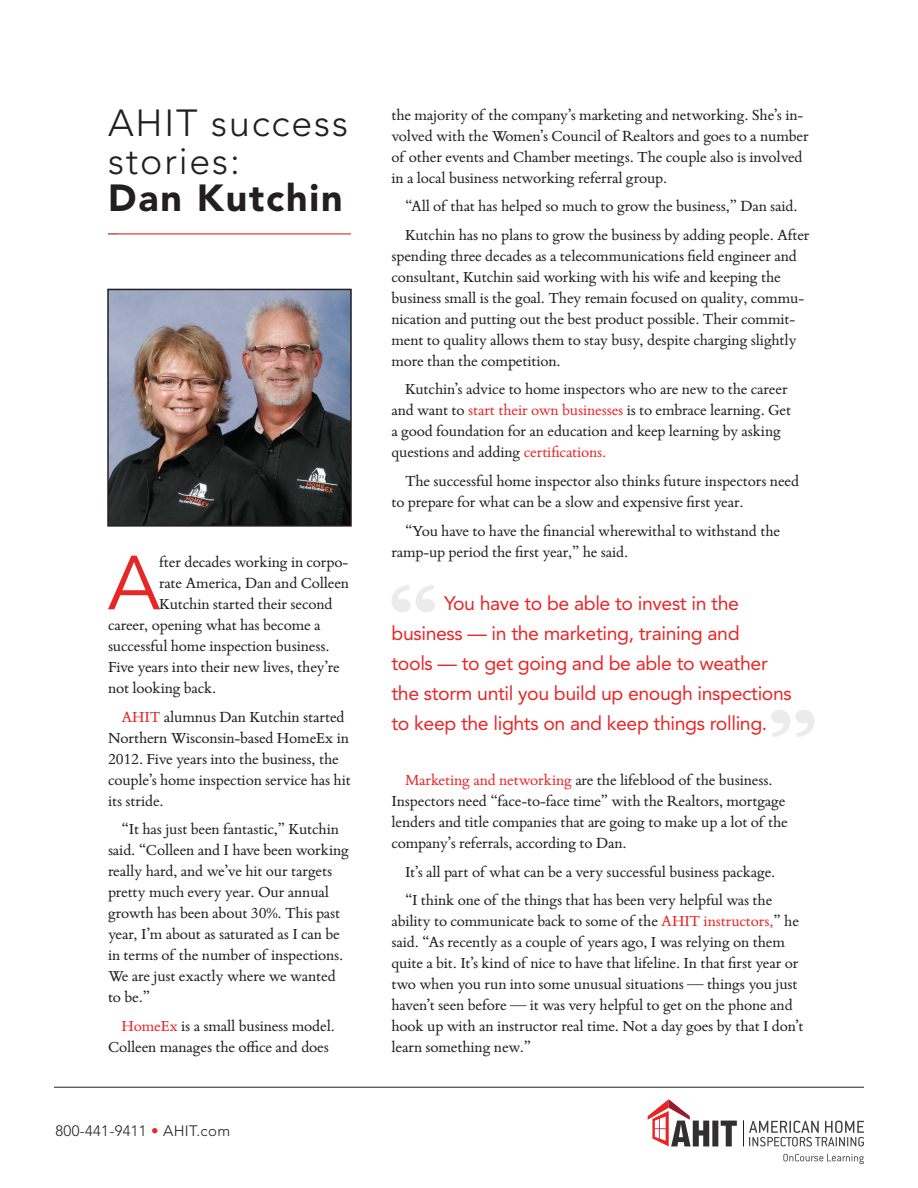
<style>
.page{position:relative;width:918px;height:1188px;background:#fff}
.page>*{position:absolute;margin:0;border:0;box-sizing:border-box;transform-origin:0 0}
.t1{font:75.75px "Avenir LT Pro";color:#e72727}
.t2{font:300 37.5px/37.5px "Avenir LT Pro";letter-spacing:.05em;color:#231f20}
.call_out{font:19.5px/30px "Avenir LT Pro";letter-spacing:-.02em;color:#e72727}
.t3{font:16.5px/21px "Bembo Book MT Std";letter-spacing:-.01em;color:#231f20}
.t4{font:300 15px "Avenir LT Pro";letter-spacing:.02em;color:#231f20}
.s1{font-weight:900}
.s2{color:#e72727}
</style>
<div class="page">
<hr style="left:119px;top:233px;width:232px;height:1px;background:#e72727">
<hr style="left:54px;top:1087px;width:810px;height:1px;background:#231f20">
<svg style="left:783px;top:1154px;width:81px;height:10px"></svg>
<svg style="left:648px;top:1099px;width:89px;height:47px"></svg>
<svg style="left:743px;top:1120px;width:121px;height:26px"></svg>
<img style="left:110px;top:292px;width:239px;height:232px">
<div style="left:107px;top:289px;width:245px;height:238px;border:2px solid #231f20"></div>
<svg style="left:771px;top:710px;width:43px;height:27px"></svg>
<svg style="left:392px;top:585px;width:43px;height:27px"></svg>
<p class="t2" style="left:108px;top:105px;width:242px">AHIT success stories:<br><span class="s1">Dan Kutchin</span></p>
<p class="t3" style="left:392px;top:103px;width:419px">the majority of the company’s marketing and networking. She’s in&shy;volved with the Women’s Council of Realtors and goes to a number of other events and Chamber meetings. The couple also is involved in a local business networking referral group.</p>
<p class="t3" style="left:405px;top:195px;width:394px">“All of that has helped so much to grow the business,” Dan said.</p>
<p class="t3" style="left:392px;top:224px;width:420px;text-indent:14px">Kutchin has no plans to grow the business by adding people. After spending three decades as a telecommunications field engineer and consultant, Kutchin said working with his wife and keeping the business small is the goal. They remain focused on quality, commu&shy;nication and putting out the best product possible. Their commit&shy;ment to quality allows them to stay busy, despite charging slightly more than the competition.</p>
<p class="t3" style="left:392px;top:378px;width:401px;text-indent:14px">Kutchin’s advice to home inspectors who are new to the career and want to <span class="s2">start their own businesses</span> is to embrace learning. Get a good foundation for an education and keep learning by asking questions and adding <span class="s2">certifications.</span></p>
<p class="t3" style="left:392px;top:470px;width:409px;text-indent:14px">The successful home inspector also thinks future inspectors need to prepare for what can be a slow and expensive first year.</p>
<p class="t3" style="left:392px;top:519px;width:390px;text-indent:14px">“You have to have the financial wherewithal to withstand the ramp-up period the first year,” he said.</p>
<p class="t1" style="left:108px;top:538px;width:54px">A</p>
<p class="t3" style="left:159px;top:551px;width:191px">fter decades working in corpo-</p>
<p class="t3" style="left:159px;top:572px;width:191px">rate America, Dan and Colleen</p>
<p class="t3" style="left:159px;top:593px;width:175px">Kutchin started their second</p>
<p class="t3" style="left:108px;top:614px;width:214px">career, opening what has become a</p>
<p class="t3" style="left:108px;top:635px;width:223px">successful home inspection business.</p>
<p class="t3" style="left:108px;top:656px;width:233px">Five years into their new lives, they’re</p>
<p class="t3" style="left:108px;top:677px;width:110px">not looking back.</p>
<p class="t3" style="left:108px;top:706px;width:244px;text-indent:14px"><span class="s2">AHIT</span> alumnus Dan Kutchin started<br>Northern Wisconsin-based HomeEx in<br>2012. Five years into the business, the couple’s home inspection service has hit its stride.</p>
<p class="t3" style="left:108px;top:818px;width:243px;text-indent:14px">“It has just been fantastic,” Kutchin said. “Colleen and I have been working really hard, and we’ve hit our targets pretty much every year. Our annual growth has been about 30%. This past year, I’m about as saturated as I can be in terms of the number of inspections.<br>We are just exactly where we wanted to be.”</p>
<p class="t3" style="left:108px;top:1015px;width:228px;text-indent:14px"><span class="s2">HomeEx</span> is a small business model.<br>Colleen manages the office and does</p>
<p class="call_out" style="left:392px;top:588px;width:402px;text-indent:52px">You have to be able to invest in the business — in the marketing, training and<br>tools — to get going and be able to weather the storm until you build up enough inspections to keep the lights on and keep things rolling.</p>
<p class="t3" style="left:392px;top:769px;width:398px;text-indent:14px"><span class="s2">Marketing and networking</span> are the lifeblood of the business.<br>Inspectors need “face-to-face time” with the Realtors, mortgage lenders and title companies that are going to make up a lot of the company’s referrals, according to Dan.</p>
<p class="t3" style="left:405px;top:860px;width:372px">It’s all part of what can be a very successful business package.</p>
<p class="t3" style="left:392px;top:889px;width:414px;text-indent:14px">“I think one of the things that has been very helpful was the ability to communicate back to some of the <span class="s2">AHIT instructors,</span>” he said. “As recently as a couple of years ago, I was relying on them quite a bit. It’s kind of nice to have that lifeline. In that first year or two when you run into some unusual situations — things you just haven’t seen before — it was very helpful to get on the phone and hook up with an instructor real time. Not a day goes by that I don’t learn something new.”</p>
<p class="t4" style="left:56px;top:1122px;width:176px">800-441-9411 <span class="s2">•</span> AHIT.com</p>
</div>
